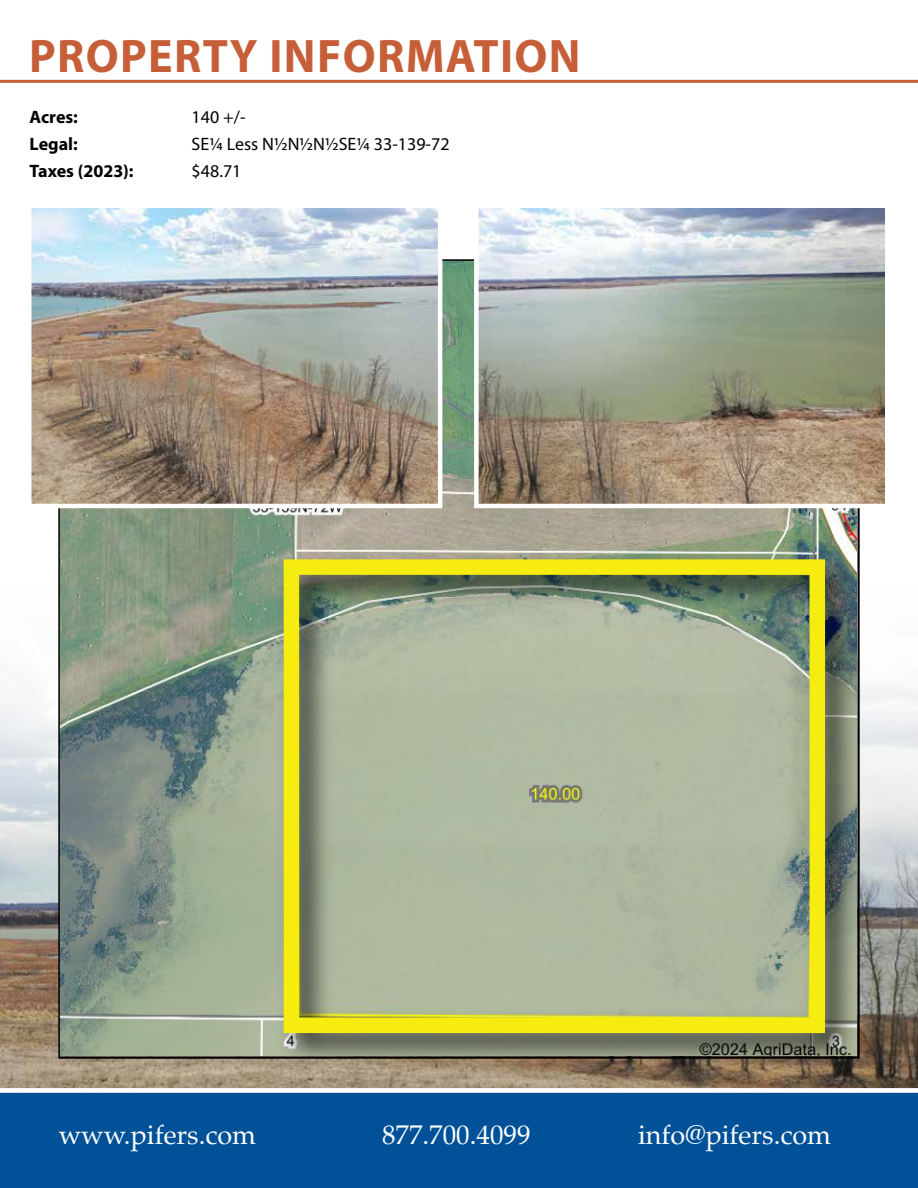
<style>
.page{position:relative;width:918px;height:1188px;background:#fff}
.page>*{position:absolute;margin:0;border:0;box-sizing:border-box;transform-origin:0 0}
.t1{font:700 47.25px "Myriad Pro";letter-spacing:.03em;color:#c65f38}
.t2{font:27px "Palatino";color:#fff}
.t3{font:18px "Myriad Pro";color:#000}
.t4{font:700 18px "Myriad Pro";color:#000}
</style>
<div class="page">
<img style="left:0;top:685px;width:918px;height:403px">
<div style="left:0;top:1093px;width:918px;height:95px;background:#005198"></div>
<hr style="left:0;top:80px;width:918px;height:3px;background:#c65f38">
<img style="left:61px;top:262px;width:796px;height:794px">
<img style="left:268px;top:544px;width:589px;height:512px">
<div style="left:284px;top:559px;width:541px;height:474px;border:15px solid #f7ec0f"></div>
<img style="left:32px;top:208px;width:405px;height:295px">
<div style="left:27px;top:203px;width:415px;height:305px;border:4px solid #fff"></div>
<img style="left:479px;top:208px;width:406px;height:295px">
<div style="left:474px;top:203px;width:416px;height:305px;border:4px solid #fff"></div>
<h1 class="t1" style="left:29px;top:25px;width:553px">PROPERTY INFORMATION</h1>
<p class="t4" style="left:30px;top:105px;width:50px">Acres:</p>
<p class="t3" style="left:192px;top:106px;width:55px">140 +/-</p>
<p class="t4" style="left:30px;top:132px;width:50px">Legal:</p>
<p class="t3" style="left:192px;top:133px;width:259px">SE¼ Less N½N½N½SE¼ 33-139-72</p>
<p class="t4" style="left:30px;top:159px;width:106px">Taxes (2023):</p>
<p class="t3" style="left:192px;top:160px;width:51px">$48.71</p>
<p class="t2" style="left:59px;top:1113px;width:199px">www.pifers.com</p>
<p class="t2" style="left:382px;top:1113px;width:150px">877.700.4099</p>
<p class="t2" style="left:638px;top:1113px;width:194px">info@pifers.com</p>
</div>
